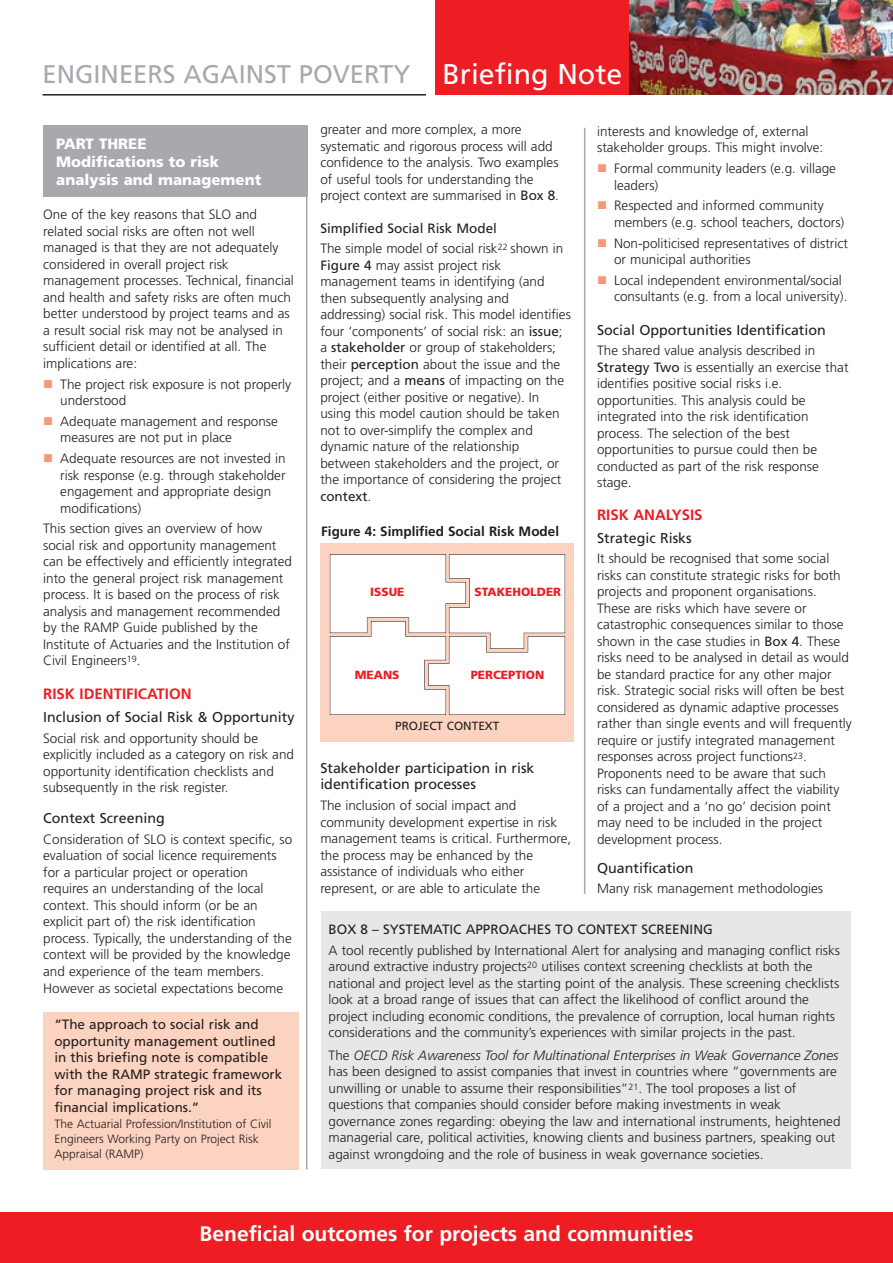
<style>
.page{position:relative;width:893px;height:1263px;background:#fff}
.page>*{position:absolute;margin:0;border:0;box-sizing:border-box;transform-origin:0 0}
.t1{font:28.5px "Frutiger";color:#fff}
.t2{font:25.5px "Frutiger";color:#a8a9ad}
.t3{font:700 21px "Frutiger";color:#fff}
.t4{font:900 15px/18px "Frutiger";color:#fff}
.t5{font:700 15px "Frutiger";color:#ee1d23}
.t6{font:14.25px/16.5px "Frutiger";color:#231f20}
.t7{font:300 13.5px/16.5px "Frutiger";color:#231f20}
.t8{font:13.5px/16.5px "Frutiger";color:#231f20}
.t9{font:700 13.5px "Frutiger";color:#231f20}
.t10{font:300 12px/15px "Frutiger";color:#231f20}
.t11{font:900 11.85px "Frutiger";color:#ee1d23}
.t12{font:11.85px "Frutiger";color:#231f20}
.s1{font-weight:400}
.s2{font-style:italic}
</style>
<div class="page">
<div style="left:43px;top:126px;width:264px;height:71px;background:#a8a9ad"></div>
<div style="left:321px;top:912px;width:529px;height:257px;background:#e6e7e9"></div>
<div style="left:435px;top:0;width:196px;height:95px;background:#ee1d23"></div>
<hr style="left:43px;top:94px;width:383px;height:2px;background:#231f20">
<img style="left:629px;top:0;width:264px;height:95px">
<hr style="left:306px;top:129px;width:2px;height:1040px;background:#a8a9ad">
<hr style="left:584px;top:128px;width:1px;height:766px;background:#a8a9ad">
<div style="left:0;top:1212px;width:893px;height:51px;background:#ee1d23"></div>
<div style="left:44px;top:1012px;width:255px;height:158px;background:#fcd2c0"></div>
<div style="left:321px;top:543px;width:253px;height:199px;background:#fcd2c0"></div>
<svg style="left:330px;top:554px;width:235px;height:161px;background:#f9f7f6"></svg>
<h2 class="t2" style="left:43px;top:64px;width:369px">ENGINEERS AGAINST POVERTY</h2>
<h1 class="t1" style="left:443px;top:63px;width:181px">Briefing Note</h1>
<p class="t4" style="left:56px;top:136px;width:207px">PART THREE<br>Modifications to risk analysis and management</p>
<p class="t7" style="left:43px;top:207px;width:252px">One of the key reasons that SLO and related social risks are often not well managed is that they are not adequately considered in overall project risk management processes. Technical, financial and health and safety risks are often much better understood by project teams and as a result social risk may not be analysed in sufficient detail or identified at all. The implications are:</p>
<p class="t7" style="left:60px;top:377px;width:233px">The project risk exposure is not properly understood</p>
<p class="t7" style="left:60px;top:414px;width:219px">Adequate management and response measures are not put in place</p>
<p class="t7" style="left:60px;top:451px;width:227px">Adequate resources are not invested in risk response (e.g. through stakeholder engagement and appropriate design modifications)</p>
<p class="t7" style="left:43px;top:521px;width:250px">This section gives an overview of how social risk and opportunity management can be effectively and efficiently integrated into the general project risk management process. It is based on the process of risk analysis and management recommended by the RAMP Guide published by the Institute of Actuaries and the Institution of Civil Engineers<sup>19</sup>.</p>
<p class="t5" style="left:43px;top:688px;width:150px">RISK IDENTIFICATION</p>
<p class="t6" style="left:43px;top:710px;width:253px">Inclusion of Social Risk &amp; Opportunity</p>
<p class="t7" style="left:43px;top:731px;width:252px">Social risk and opportunity should be explicitly included as a category on risk and opportunity identification checklists and subsequently in the risk register.</p>
<p class="t6" style="left:43px;top:811px;width:123px">Context Screening</p>
<p class="t7" style="left:43px;top:832px;width:250px">Consideration of SLO is context specific, so evaluation of social licence requirements for a particular project or operation requires an understanding of the local context. This should inform (or be an explicit part of) the risk identification process. Typically, the understanding of the context will be provided by the knowledge and experience of the team members.<br>However as societal expectations become</p>
<p class="t8" style="left:54px;top:1017px;width:229px">“The approach to social risk and opportunity management outlined in this briefing note is compatible with the RAMP strategic framework for managing project risk and its financial implications.”</p>
<p class="t10" style="left:54px;top:1117px;width:219px">The Actuarial Profession/Institution of Civil<br>Engineers Working Party on Project Risk<br>Appraisal (RAMP)</p>
<p class="t7" style="left:320px;top:122px;width:240px">greater and more complex, a more systematic and rigorous process will add confidence to the analysis. Two examples of useful tools for understanding the project context are summarised in <span class="s1">Box 8</span>.</p>
<p class="t7" style="left:320px;top:219px;width:244px;line-height:20.7px"><span class="s1">Simplified Social Risk Model<br></span>The simple model of social risk<sup>22</sup> shown in</p>
<p class="t7" style="left:320px;top:258px;width:252px"><span class="s1">Figure 4</span> may assist project risk management teams in identifying (and then subsequently analysing and addressing) social risk. This model identifies four ‘components’ of social risk: an <span class="s1">issue</span>; a <span class="s1">stakeholder</span> or group of stakeholders; their <span class="s1">perception</span> about the issue and the project; and a <span class="s1">means</span> of impacting on the project (either positive or negative). In using this model caution should be taken not to over-simplify the complex and dynamic nature of the relationship between stakeholders and the project, or the importance of considering the project <span class="s1">context</span>.</p>
<p class="t9" style="left:321px;top:526px;width:239px">Figure 4: Simplified Social Risk Model</p>
<p class="t11" style="left:370px;top:587px;width:36px">ISSUE</p>
<p class="t11" style="left:474px;top:587px;width:88px">STAKEHOLDER</p>
<p class="t11" style="left:355px;top:670px;width:46px">MEANS</p>
<p class="t11" style="left:471px;top:670px;width:75px">PERCEPTION</p>
<p class="t12" style="left:395px;top:721px;width:106px">PROJECT CONTEXT</p>
<p class="t6" style="left:320px;top:761px;width:216px">Stakeholder participation in risk identification processes</p>
<p class="t7" style="left:320px;top:798px;width:252px">The inclusion of social impact and community development expertise in risk management teams is critical. Furthermore, the process may be enhanced by the assistance of individuals who either represent, or are able to articulate the</p>
<p class="t7" style="left:597px;top:124px;width:228px">interests and knowledge of, external stakeholder groups. This might involve:</p>
<p class="t7" style="left:614px;top:161px;width:223px">Formal community leaders (e.g. village leaders)</p>
<p class="t7" style="left:614px;top:198px;width:232px">Respected and informed community members (e.g. school teachers, doctors)</p>
<p class="t7" style="left:614px;top:236px;width:235px">Non-politicised representatives of district or municipal authorities</p>
<p class="t7" style="left:614px;top:273px;width:235px">Local independent environmental/social consultants (e.g. from a local university).</p>
<p class="t6" style="left:597px;top:322px;width:230px">Social Opportunities Identification</p>
<p class="t7" style="left:597px;top:343px;width:253px">The shared value analysis described in <span class="s1">Strategy Two</span> is essentially an exercise that identifies positive social risks i.e. opportunities. This analysis could be integrated into the risk identification process. The selection of the best opportunities to pursue could then be conducted as part of the risk response stage.</p>
<p class="t5" style="left:597px;top:508px;width:107px">RISK ANALYSIS</p>
<p class="t6" style="left:597px;top:531px;width:96px">Strategic Risks</p>
<p class="t7" style="left:597px;top:551px;width:256px">It should be recognised that some social risks can constitute strategic risks for both projects and proponent organisations.<br>These are risks which have severe or catastrophic consequences similar to those shown in the case studies in <span class="s1">Box 4</span>. These risks need to be analysed in detail as would be standard practice for any other major risk. Strategic social risks will often be best considered as dynamic adaptive processes rather than single events and will frequently require or justify integrated management responses across project functions<sup>23</sup>.<br>Proponents need to be aware that such risks can fundamentally affect the viability of a project and a ‘no go’ decision point may need to be included in the project development process.</p>
<p class="t6" style="left:597px;top:860px;width:98px">Quantification</p>
<p class="t7" style="left:597px;top:881px;width:228px">Many risk management methodologies</p>
<p class="t8" style="left:329px;top:922px;width:386px">BOX 8 – SYSTEMATIC APPROACHES TO CONTEXT SCREENING</p>
<p class="t7" style="left:329px;top:943px;width:513px">A tool recently published by International Alert for analysing and managing conflict risks around extractive industry projects<sup>20</sup> utilises context screening checklists at both the national and project level as the starting point of the analysis. These screening checklists look at a broad range of issues that can affect the likelihood of conflict around the project including economic conditions, the prevalence of corruption, local human rights considerations and the community’s experiences with similar projects in the past.</p>
<p class="t7" style="left:329px;top:1048px;width:513px">The <span class="s2">OECD Risk Awareness Tool for Multinational Enterprises in Weak Governance Zones </span>has been designed to assist companies that invest in countries where “governments are unwilling or unable to assume their responsibilities”<sup>21</sup>. The tool proposes a list of questions that companies should consider before making investments in weak governance zones regarding: obeying the law and international instruments, heightened managerial care, political activities, knowing clients and business partners, speaking out against wrongdoing and the role of business in weak governance societies.</p>
<h3 class="t3" style="left:200px;top:1225px;width:495px">Beneficial outcomes for projects and communities</h3>
</div>
